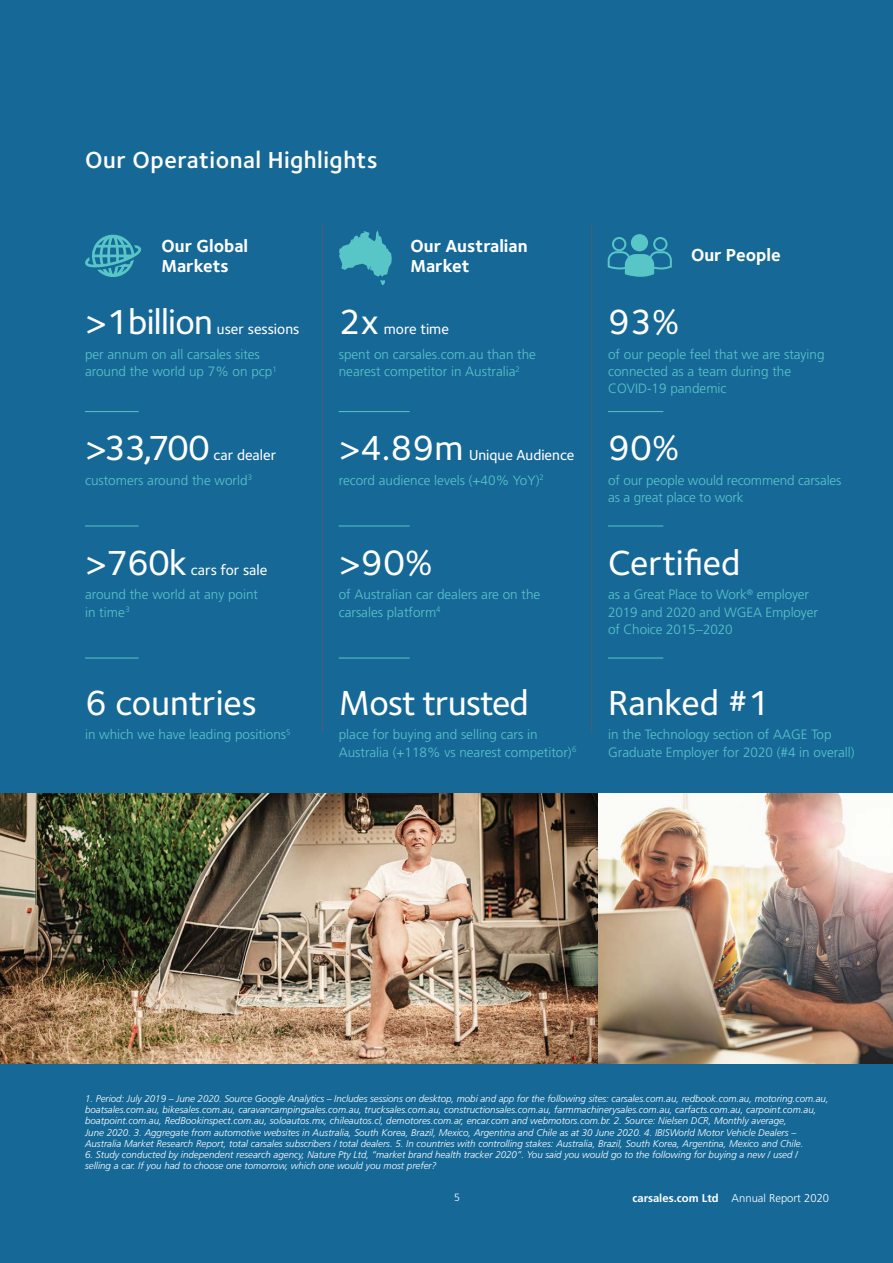
<style>
.page{position:relative;width:893px;height:1263px;background:#166997}
.page>*{position:absolute;margin:0;border:0;box-sizing:border-box;transform-origin:0 0}
.t1{font:500 36.3px "Foundry Sterling";color:#fff}
.t2{font:500 36px "Foundry Sterling";letter-spacing:-.02em;color:#fff}
.t3{font:500 36px "Foundry Sterling";color:#fff}
.t4{font:600 24px "Foundry Sterling";letter-spacing:.02em;color:#fff}
.t5{font:700 18px/19.5px "Foundry Sterling";color:#fff}
.t6{font:500 15px "Foundry Sterling";color:#fff}
.t7{font:300 13.5px/17.2px "Frutiger";color:#58c5c7}
.t8{font:300 11.25px "Frutiger";color:#fff}
.t9{font:300 10.5px "Frutiger";color:#fff}
.t10{font:italic 300 9.75px/11.2px "Frutiger";color:#fff}
.s1{font-weight:700}
</style>
<div class="page">
<img style="left:0;top:793px;width:598px;height:270px">
<img style="left:598px;top:793px;width:295px;height:270px">
<hr style="left:322px;top:223px;width:1px;height:509px;background:#4e5d70">
<hr style="left:591px;top:223px;width:1px;height:509px;background:#4e5d70">
<hr style="left:339px;top:411px;width:71px;height:1px;background:#58c5c7">
<hr style="left:85px;top:411px;width:54px;height:1px;background:#58c5c7">
<hr style="left:608px;top:411px;width:55px;height:1px;background:#58c5c7">
<hr style="left:339px;top:526px;width:71px;height:1px;background:#58c5c7">
<hr style="left:85px;top:526px;width:54px;height:1px;background:#58c5c7">
<hr style="left:608px;top:526px;width:55px;height:1px;background:#58c5c7">
<hr style="left:339px;top:658px;width:71px;height:1px;background:#58c5c7">
<hr style="left:85px;top:658px;width:54px;height:1px;background:#58c5c7">
<hr style="left:608px;top:658px;width:55px;height:1px;background:#58c5c7">
<svg style="left:85px;top:234px;width:56px;height:43px"></svg>
<div style="left:631px;top:234px;width:17px;height:17px;background:#58c5c7;border-radius:50%"></div>
<div style="left:612px;top:237px;width:14px;height:14px;border:2px solid #58c5c7;border-radius:50%"></div>
<svg style="left:607px;top:250px;width:65px;height:27px"></svg>
<div style="left:653px;top:237px;width:14px;height:14px;border:2px solid #58c5c7;border-radius:50%"></div>
<svg style="left:339px;top:230px;width:53px;height:55px"></svg>
<h3 class="t4" style="left:85px;top:145px;width:294px">Our Operational Highlights</h3>
<h3 class="t5" style="left:162px;top:237px;width:88px">Our Global<br>Markets</h3>
<h3 class="t5" style="left:691px;top:246px;width:91px">Our People</h3>
<h3 class="t5" style="left:411px;top:237px;width:119px">Our Australian<br>Market</h3>
<h2 class="t2" style="left:85px;top:301px;width:129px">&gt;1billion</h2>
<h3 class="t6" style="left:217px;top:320px;width:84px">user sessions</h3>
<h2 class="t2" style="left:339px;top:301px;width:42px">2x</h2>
<h3 class="t6" style="left:384px;top:320px;width:67px">more time</h3>
<h2 class="t2" style="left:608px;top:301px;width:73px">93%</h2>
<h3 class="t7" style="left:85px;top:345px;width:193px">per annum on all carsales sites around the world up 7% on pcp<sup>1</sup></h3>
<h3 class="t7" style="left:339px;top:345px;width:199px">spent on carsales.com.au than the nearest competitor in Australia<sup>2</sup></h3>
<h3 class="t7" style="left:608px;top:345px;width:218px">of our people feel that we are staying connected as a team during the<br>COVID-19 pandemic</h3>
<h2 class="t2" style="left:85px;top:427px;width:127px">&gt;33,700</h2>
<h3 class="t6" style="left:214px;top:446px;width:64px">car dealer</h3>
<h2 class="t2" style="left:339px;top:427px;width:126px">&gt;4.89m</h2>
<h3 class="t6" style="left:469px;top:446px;width:107px">Unique Audience</h3>
<h2 class="t2" style="left:608px;top:427px;width:73px">90%</h2>
<h3 class="t7" style="left:85px;top:472px;width:169px">customers around the world<sup>3</sup></h3>
<h3 class="t7" style="left:339px;top:472px;width:207px">record audience levels (+40% YoY)<sup>2</sup></h3>
<h3 class="t7" style="left:608px;top:472px;width:235px">of our people would recommend carsales as a great place to work</h3>
<h2 class="t2" style="left:85px;top:541px;width:103px">&gt;760k</h2>
<h3 class="t6" style="left:191px;top:561px;width:78px">cars for sale</h3>
<h1 class="t1" style="left:339px;top:542px;width:95px">&gt;90%</h1>
<h2 class="t3" style="left:608px;top:541px;width:134px">Certified</h2>
<h3 class="t7" style="left:85px;top:586px;width:175px">around the world at any point in time<sup>3</sup></h3>
<h3 class="t7" style="left:339px;top:586px;width:203px">of Australian car dealers are on the carsales platform<sup>4</sup></h3>
<h3 class="t7" style="left:608px;top:586px;width:211px">as a Great Place to Work<sup>®</sup> employer<br>2019 and 2020 and WGEA Employer of Choice 2015–2020</h3>
<h2 class="t3" style="left:85px;top:682px;width:173px">6 countries</h2>
<h2 class="t2" style="left:339px;top:682px;width:192px">Most trusted</h2>
<h2 class="t2" style="left:608px;top:682px;width:164px">Ranked #1</h2>
<h3 class="t7" style="left:85px;top:726px;width:207px">in which we have leading positions<sup>5</sup></h3>
<h3 class="t7" style="left:339px;top:726px;width:239px">place for buying and selling cars in<br>Australia (+118% vs nearest competitor)<sup>6</sup></h3>
<h3 class="t7" style="left:608px;top:726px;width:248px">in the Technology section of AAGE Top<br>Graduate Employer for 2020 (#4 in overall)</h3>
<p class="t10" style="left:85px;top:1093px;width:745px">1. Period: July 2019 – June 2020. Source Google Analytics – Includes sessions on desktop, mobi and app for the following sites: carsales.com.au, redbook.com.au, motoring.com.au, boatsales.com.au, bikesales.com.au, caravancampingsales.com.au, trucksales.com.au, constructionsales.com.au, farmmachinerysales.com.au, carfacts.com.au, carpoint.com.au, boatpoint.com.au, RedBookinspect.com.au, soloautos.mx, chileautos.cl, demotores.com.ar, encar.com and webmotors.com.br. 2. Source: Nielsen DCR, Monthly average,<br>June 2020. 3. Aggregate from automotive websites in Australia, South Korea, Brazil, Mexico, Argentina and Chile as at 30 June 2020. 4. IBISWorld Motor Vehicle Dealers – Australia Market Research Report, total carsales subscribers / total dealers. 5. In countries with controlling stakes: Australia, Brazil, South Korea, Argentina, Mexico and Chile.</p>
<p class="t10" style="left:85px;top:1149px;width:714px">6. Study conducted by independent research agency, Nature Pty Ltd, “market brand health tracker 2020”. You said you would go to the following for buying a new / used / selling a car. If you had to choose one tomorrow, which one would you most prefer?</p>
<p class="t9" style="left:454px;top:1191px;width:7px">5</p>
<p class="t8" style="left:632px;top:1191px;width:198px"><span class="s1">carsales.com Ltd</span> Annual Report 2020</p>
</div>
